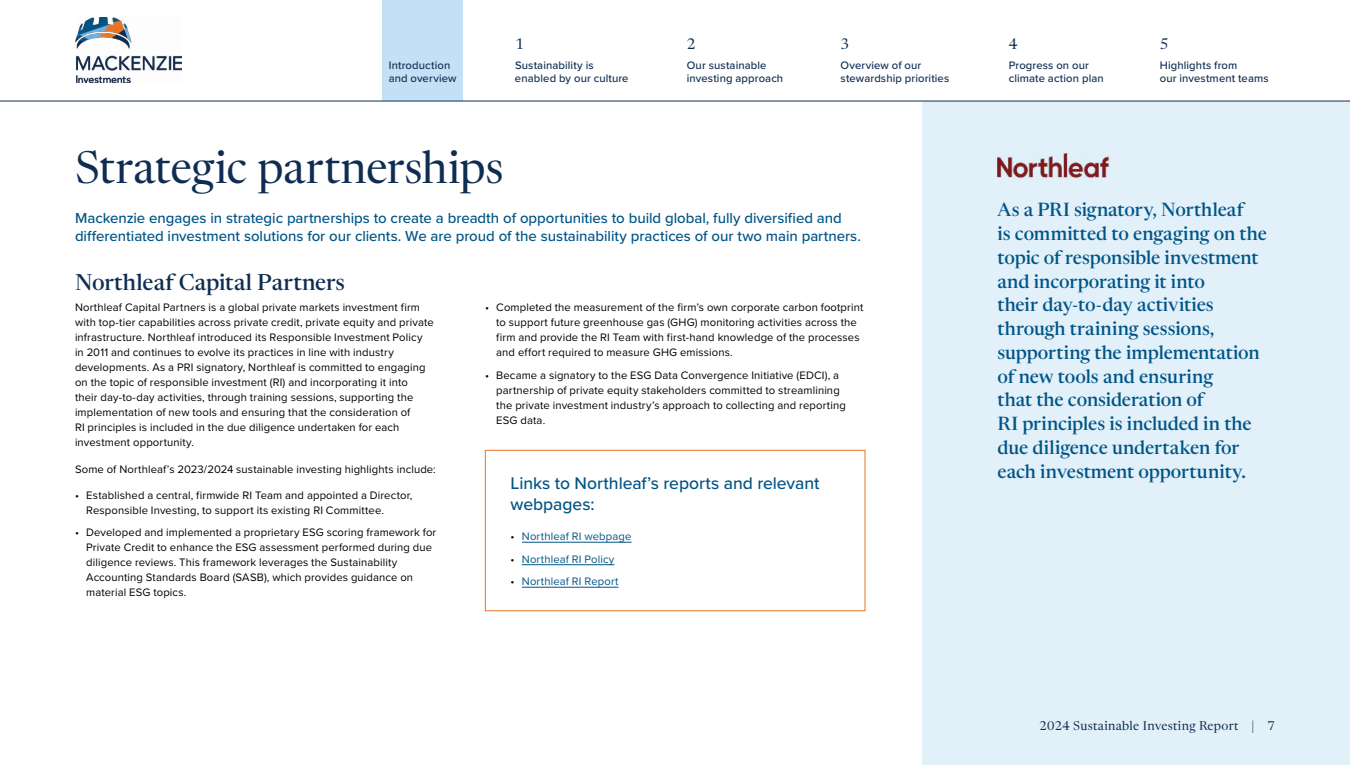
<style>
.page{position:relative;width:1350px;height:765px;background:#fff}
.page>*{position:absolute;margin:0;border:0;box-sizing:border-box;transform-origin:0 0}
.H1{font:45px "Newsreader 60 pt";letter-spacing:-.01em;color:#0f2d52}
.t1{font:500 22.5px "Newsreader 60 pt";color:#0f2d52}
.Pull_quotes_Small{font:500 18.75px/23.8px "Newsreader 60 pt";letter-spacing:-.005em;color:#005486}
.H3{font:500 17.5px/21px "Proxima Nova";letter-spacing:-.005em;color:#005486}
.Leadin_intro{font:500 15px/17.5px "Proxima Nova";letter-spacing:-.005em;color:#005486}
.Navigation{font:15px "Newsreader 60 pt";color:#0f2d52}
.t2{font:12.5px "Newsreader 60 pt";letter-spacing:.025em;color:#0f2d52}
.Bullets{font:11.25px/15px "Proxima Nova";letter-spacing:.01em;color:#000}
.Body{font:11.25px/15px "Proxima Nova";letter-spacing:.01em;color:#000}
.Navigation-2{font:500 11.25px/13.5px "Proxima Nova";letter-spacing:.01em;color:#0f2d52}
.Bullets-2{font:11.25px "Proxima Nova";letter-spacing:.015em;color:#005486}
.s1{color:#000}
</style>
<div class="page">
<img style="left:75px;top:17px;width:107px;height:65px">
<div style="left:382px;top:0;width:81px;height:101px;background:#c3e0f4"></div>
<hr style="left:522px;top:542px;width:110px;height:1px;background:#005486">
<hr style="left:522px;top:564px;width:92px;height:1px;background:#005486">
<hr style="left:522px;top:587px;width:97px;height:1px;background:#005486">
<div style="left:485px;top:450px;width:380px;height:161px;border:1px solid #e87525"></div>
<div style="left:922px;top:101px;width:428px;height:664px;background:#e1f0f9"></div>
<img style="left:997px;top:153px;width:112px;height:25px">
<hr style="left:0;top:101px;width:1350px;height:1px;background:#0f2d52">
<p class="Navigation-2" style="left:389px;top:58px;width:69px">Introduction and overview</p>
<p class="Navigation" style="left:515px;top:32px;width:10px">1</p>
<p class="Navigation-2" style="left:515px;top:58px;width:115px">Sustainability is enabled by our culture</p>
<p class="Navigation" style="left:687px;top:32px;width:10px">2</p>
<p class="Navigation-2" style="left:687px;top:58px;width:98px">Our sustainable investing approach</p>
<p class="Navigation" style="left:841px;top:32px;width:10px">3</p>
<p class="Navigation-2" style="left:841px;top:58px;width:110px">Overview of our stewardship priorities</p>
<h2 class="H1" style="left:75px;top:132px;width:430px">Strategic partnerships</h2>
<p class="Leadin_intro" style="left:75px;top:209px;width:787px">Mackenzie engages in strategic partnerships to create a breadth of opportunities to build global, fully diversified and differentiated investment solutions for our clients. We are proud of the sustainability practices of our two main partners.</p>
<h2 class="t1" style="left:75px;top:265px;width:271px">Northleaf Capital Partners</h2>
<p class="Body" style="left:75px;top:300px;width:360px">Northleaf Capital Partners is a global private markets investment firm with top-tier capabilities across private credit, private equity and private infrastructure. Northleaf introduced its Responsible Investment Policy in 2011 and continues to evolve its practices in line with industry developments. As a PRI signatory, Northleaf is committed to engaging on the topic of responsible investment (RI) and incorporating it into<br>their day-to-day activities, through training sessions, supporting the implementation of new tools and ensuring that the consideration of<br>RI principles is included in the due diligence undertaken for each investment opportunity.</p>
<p class="Body" style="left:75px;top:461px;width:362px">Some of Northleaf’s 2023/2024 sustainable investing highlights include:</p>
<p class="Bullets" style="left:86px;top:487px;width:328px;text-indent:-11px">• Established a central, firmwide RI Team and appointed a Director,<br>Responsible Investing, to support its existing RI Committee.</p>
<p class="Bullets" style="left:86px;top:525px;width:352px;text-indent:-11px">• Developed and implemented a proprietary ESG scoring framework for Private Credit to enhance the ESG assessment performed during due diligence reviews. This framework leverages the Sustainability Accounting Standards Board (SASB), which provides guidance on material ESG topics.</p>
<p class="Bullets" style="left:496px;top:300px;width:369px;text-indent:-11px">• Completed the measurement of the firm’s own corporate carbon footprint to support future greenhouse gas (GHG) monitoring activities across the firm and provide the RI Team with first-hand knowledge of the processes and effort required to measure GHG emissions.</p>
<p class="Bullets" style="left:496px;top:367px;width:351px;text-indent:-11px">• Became a signatory to the ESG Data Convergence Initiative (EDCI), a partnership of private equity stakeholders committed to streamlining the private investment industry’s approach to collecting and reporting ESG data.</p>
<p class="H3" style="left:511px;top:472px;width:310px">Links to Northleaf’s reports and relevant webpages:</p>
<p class="Bullets-2" style="left:511px;top:528px;width:122px"><span class="s1">•</span> Northleaf RI webpage</p>
<p class="Bullets-2" style="left:511px;top:551px;width:105px"><span class="s1">•</span> Northleaf RI Policy</p>
<p class="Bullets-2" style="left:511px;top:573px;width:109px"><span class="s1">•</span> Northleaf RI Report</p>
<p class="Navigation" style="left:1009px;top:32px;width:10px">4</p>
<p class="Navigation-2" style="left:1009px;top:58px;width:97px">Progress on our climate action plan</p>
<p class="Navigation" style="left:1160px;top:32px;width:10px">5</p>
<p class="Navigation-2" style="left:1160px;top:58px;width:110px">Highlights from<br>our investment teams</p>
<p class="Pull_quotes_Small" style="left:998px;top:196px;width:271px">As a PRI signatory, Northleaf<br>is committed to engaging on the topic of responsible investment and incorporating it into<br>their day-to-day activities through training sessions, supporting the implementation of new tools and ensuring<br>that the consideration of<br>RI principles is included in the due diligence undertaken for each investment opportunity.</p>
<p class="t2" style="left:1039px;top:716px;width:237px">2024 Sustainable Investing Report | 7</p>
</div>
